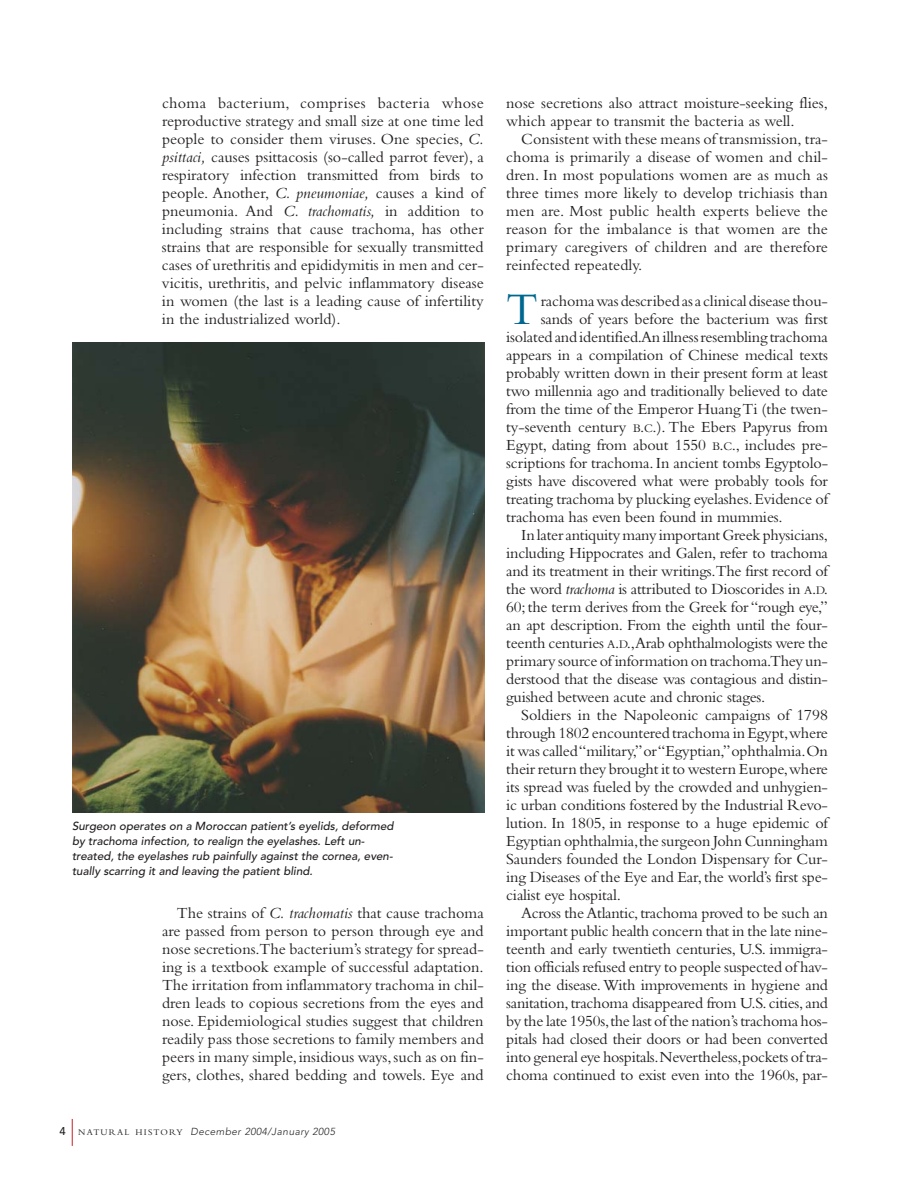
<style>
.page{position:relative;width:918px;height:1188px;background:#fff}
.page>*{position:absolute;margin:0;border:0;box-sizing:border-box;transform-origin:0 0}
.t1{font:47.1px "Bembo";color:#00678f}
.t2{font:16.2px/18px "Bembo";letter-spacing:-.01em;color:#231f20;text-align:justify}
.t3{font:italic 500 11.7px/15px "Avenir";color:#231f20}
.t4{font:italic 300 10.2px "Avenir";letter-spacing:.04em;color:#231f20}
.s1{font-style:italic}
.s2{font-weight:500;font-style:normal;font-size:11.25px}
.s3{font-family:"Bembo";font-weight:400;font-style:normal;font-size:9px}
.s4{font-size:12.15px}
</style>
<div class="page">
<svg style="left:72px;top:1119px;width:1px;height:27px"></svg>
<img style="left:72px;top:343px;width:412px;height:470px">
<p class="t2" style="left:162px;top:95px;width:323px">choma bacterium, comprises bacteria whose reproductive strategy and small size at one time led people to consider them viruses. One species, <span class="s1">C. psittaci,</span> causes psittacosis (so-called parrot fever), a respiratory infection transmitted from birds to people. Another, <span class="s1">C. pneumoniae,</span> causes a kind of pneumonia. And <span class="s1">C. trachomatis,</span> in addition to including strains that cause trachoma, has other strains that are responsible for sexually transmitted cases of urethritis and epididymitis in men and cer&shy;vicitis, urethritis, and pelvic inflammatory disease in women (the last is a leading cause of infertility in the industrialized world).</p>
<p class="t3" style="left:72px;top:819px;width:323px">Surgeon operates on a Moroccan patient’s eyelids, deformed by trachoma infection, to realign the eyelashes. Left un&shy;treated, the eyelashes rub painfully against the cornea, even&shy;tually scarring it and leaving the patient blind.</p>
<p class="t2" style="left:162px;top:905px;width:323px;text-indent:15px">The strains of <span class="s1">C. trachomatis</span> that cause trachoma are passed from person to person through eye and nose secretions.The bacterium’s strategy for spread&shy;ing is a textbook example of successful adaptation.<br>The irritation from inflammatory trachoma in chil&shy;dren leads to copious secretions from the eyes and nose. Epidemiological studies suggest that children readily pass those secretions to family members and peers in many simple,insidious ways,such as on fin&shy;gers, clothes, shared bedding and towels. Eye and</p>
<p class="t4" style="left:60px;top:1127px;width:277px"><span class="s2">4</span> <span class="s3">NATURAL HISTORY</span> December 2004/January 2005</p>
<p class="t2" style="left:506px;top:95px;width:323px">nose secretions also attract moisture-seeking flies, which appear to transmit the bacteria as well.</p>
<p class="t2" style="left:506px;top:131px;width:323px;text-indent:15px">Consistent with these means of transmission, tra&shy;choma is primarily a disease of women and chil&shy;dren. In most populations women are as much as three times more likely to develop trichiasis than men are. Most public health experts believe the reason for the imbalance is that women are the primary caregivers of children and are therefore reinfected repeatedly.</p>
<h1 class="t1" style="left:506px;top:292px;width:33px">T</h1>
<p class="t2" style="left:541px;top:293px;width:289px">rachoma was described as a clinical disease thou-</p>
<p class="t2" style="left:541px;top:311px;width:289px">sands of years before the bacterium was first</p>
<p class="t2" style="left:506px;top:329px;width:323px">isolated and identified.An illness resembling trachoma</p>
<p class="t2" style="left:506px;top:347px;width:323px">appears in a compilation of Chinese medical texts</p>
<p class="t2" style="left:506px;top:365px;width:323px">probably written down in their present form at least</p>
<p class="t2" style="left:506px;top:383px;width:323px">two millennia ago and traditionally believed to date</p>
<p class="t2" style="left:506px;top:401px;width:323px">from the time of the Emperor Huang Ti (the twen-</p>
<p class="t2" style="left:506px;top:419px;width:323px">ty-seventh century <span class="s4">B</span>.<span class="s4">C</span>.). The Ebers Papyrus from</p>
<p class="t2" style="left:506px;top:437px;width:323px">Egypt, dating from about 1550 <span class="s4">B</span>.<span class="s4">C</span>., includes pre-</p>
<p class="t2" style="left:506px;top:455px;width:323px">scriptions for trachoma. In ancient tombs Egyptolo-</p>
<p class="t2" style="left:506px;top:473px;width:323px">gists have discovered what were probably tools for</p>
<p class="t2" style="left:506px;top:491px;width:323px">treating trachoma by plucking eyelashes.Evidence of</p>
<p class="t2" style="left:506px;top:509px;width:278px">trachoma has even been found in mummies.</p>
<p class="t2" style="left:521px;top:527px;width:308px">In later antiquity many important Greek physicians,</p>
<p class="t2" style="left:506px;top:545px;width:323px">including Hippocrates and Galen, refer to trachoma</p>
<p class="t2" style="left:506px;top:563px;width:323px">and its treatment in their writings.The first record of</p>
<p class="t2" style="left:506px;top:581px;width:323px">the word <span class="s1">trachoma</span> is attributed to Dioscorides in <span class="s4">A</span>.<span class="s4">D</span>.</p>
<p class="t2" style="left:506px;top:599px;width:323px">60;the term derives from the Greek for “rough eye,”</p>
<p class="t2" style="left:506px;top:617px;width:323px">an apt description. From the eighth until the four-</p>
<p class="t2" style="left:506px;top:635px;width:323px">teenth centuries <span class="s4">A</span>.<span class="s4">D</span>.,Arab ophthalmologists were the</p>
<p class="t2" style="left:506px;top:653px;width:323px">primary source of information on trachoma.They un-</p>
<p class="t2" style="left:506px;top:671px;width:323px">derstood that the disease was contagious and distin-</p>
<p class="t2" style="left:506px;top:689px;width:261px">guished between acute and chronic stages.</p>
<p class="t2" style="left:521px;top:707px;width:308px">Soldiers in the Napoleonic campaigns of 1798</p>
<p class="t2" style="left:506px;top:725px;width:323px">through 1802 encountered trachoma in Egypt,where</p>
<p class="t2" style="left:506px;top:743px;width:323px">it was called “military,”or “Egyptian,”ophthalmia.On</p>
<p class="t2" style="left:506px;top:761px;width:323px">their return they brought it to western Europe,where</p>
<p class="t2" style="left:506px;top:779px;width:323px">its spread was fueled by the crowded and unhygien-</p>
<p class="t2" style="left:506px;top:797px;width:323px">ic urban conditions fostered by the Industrial Revo-</p>
<p class="t2" style="left:506px;top:815px;width:323px">lution. In 1805, in response to a huge epidemic of</p>
<p class="t2" style="left:506px;top:833px;width:323px">Egyptian ophthalmia,the surgeon John Cunningham</p>
<p class="t2" style="left:506px;top:851px;width:323px">Saunders founded the London Dispensary for Cur-</p>
<p class="t2" style="left:506px;top:869px;width:323px">ing Diseases of the Eye and Ear,the world’s first spe-</p>
<p class="t2" style="left:506px;top:887px;width:116px">cialist eye hospital.</p>
<p class="t2" style="left:521px;top:905px;width:308px">Across the Atlantic,trachoma proved to be such an</p>
<p class="t2" style="left:506px;top:923px;width:323px">important public health concern that in the late nine-</p>
<p class="t2" style="left:506px;top:941px;width:323px">teenth and early twentieth centuries, U.S. immigra-</p>
<p class="t2" style="left:506px;top:959px;width:323px">tion officials refused entry to people suspected of hav-</p>
<p class="t2" style="left:506px;top:977px;width:323px">ing the disease.With improvements in hygiene and</p>
<p class="t2" style="left:506px;top:995px;width:323px">sanitation,trachoma disappeared from U.S.cities,and</p>
<p class="t2" style="left:506px;top:1013px;width:323px">by the late 1950s,the last of the nation’s trachoma hos-</p>
<p class="t2" style="left:506px;top:1031px;width:323px">pitals had closed their doors or had been converted</p>
<p class="t2" style="left:506px;top:1049px;width:323px">into general eye hospitals.Nevertheless,pockets of tra-</p>
<p class="t2" style="left:506px;top:1067px;width:323px">choma continued to exist even into the 1960s, par-</p>
</div>
